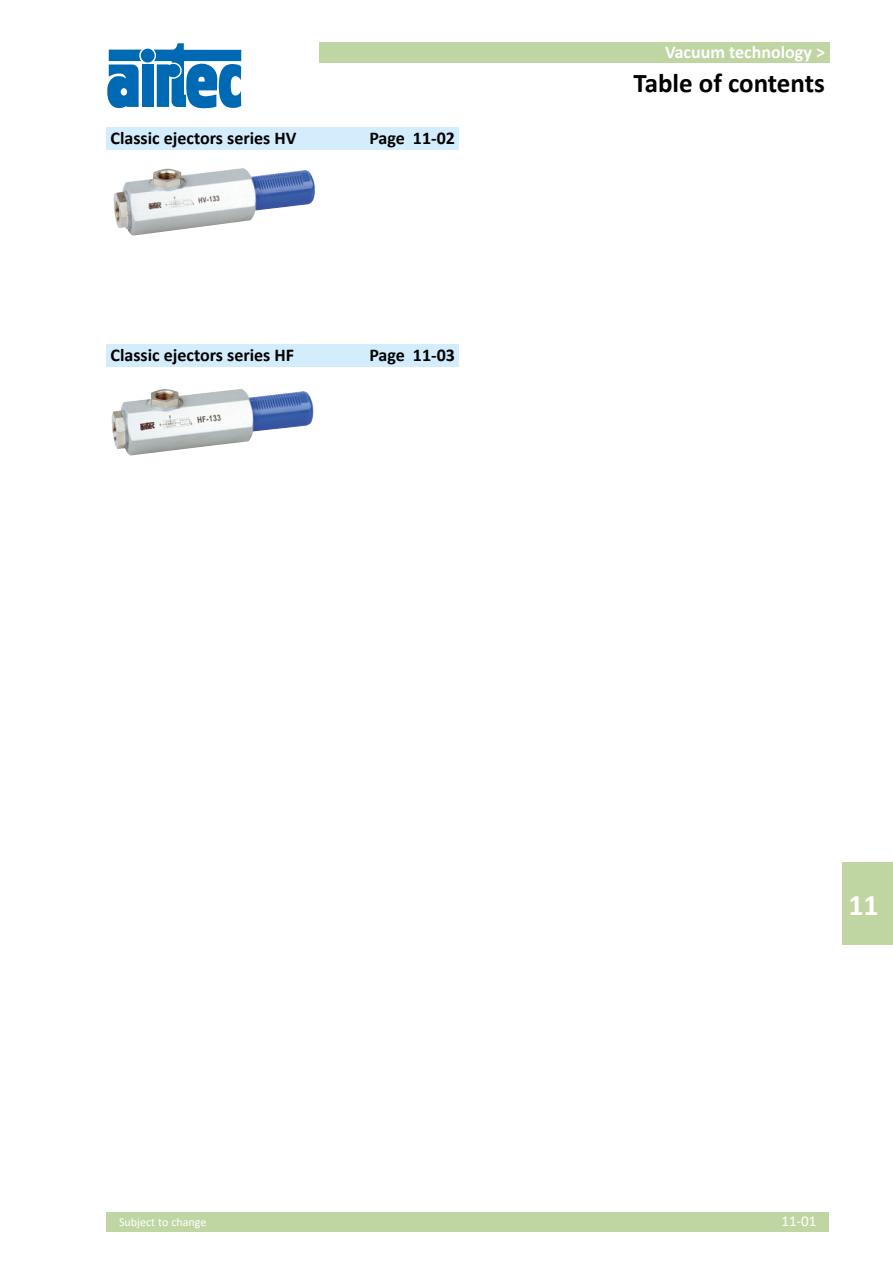
<style>
.page{position:relative;width:893px;height:1263px;background:#fff}
.page>*{position:absolute;margin:0;border:0;box-sizing:border-box;transform-origin:0 0}
.t1{font:700 30px "Calibri";color:#fff}
.t2{font:700 27px "Calibri";color:#000}
.t3{font:700 18px "Calibri";color:#000}
.t4{font:700 18px "Calibri";color:#fff}
.t5{font:15px "Calibri";color:#fff}
.t6{font:12px "Calibri";color:#fff}
</style>
<div class="page">
<div style="left:141px;top:49px;width:14px;height:14px;background:#0069b4;border-radius:50%"></div>
<div style="left:142px;top:64px;width:12px;height:43px;background:#0069b4"></div>
<svg style="left:107px;top:50px;width:35px;height:59px"></svg>
<svg style="left:154px;top:43px;width:87px;height:66px"></svg>
<div style="left:106px;top:1212px;width:723px;height:19px;background:#bfd6a2"></div>
<div style="left:842px;top:863px;width:51px;height:82px;background:#bfd6a2"></div>
<div style="left:319px;top:43px;width:510px;height:20px;background:#bfd6a2"></div>
<div style="left:106px;top:128px;width:353px;height:22px;background:#d4edfc"></div>
<div style="left:106px;top:345px;width:353px;height:22px;background:#d4edfc"></div>
<img style="left:113px;top:168px;width:202px;height:67px">
<img style="left:112px;top:389px;width:202px;height:66px">
<p class="t3" style="left:111px;top:125px;width:187px">Classic ejectors series HV</p>
<p class="t3" style="left:369px;top:125px;width:87px">Page 11-02</p>
<p class="t3" style="left:111px;top:343px;width:185px">Classic ejectors series HF</p>
<p class="t3" style="left:369px;top:343px;width:87px">Page 11-03</p>
<p class="t4" style="left:665px;top:40px;width:161px">Vacuum technology &gt;</p>
<h2 class="t2" style="left:633px;top:64px;width:193px">Table of contents</h2>
<h1 class="t1" style="left:848px;top:884px;width:32px">11</h1>
<p class="t6" style="left:119px;top:1214px;width:89px">Subject to change</p>
<p class="t5" style="left:781px;top:1211px;width:37px">11-01</p>
</div>
